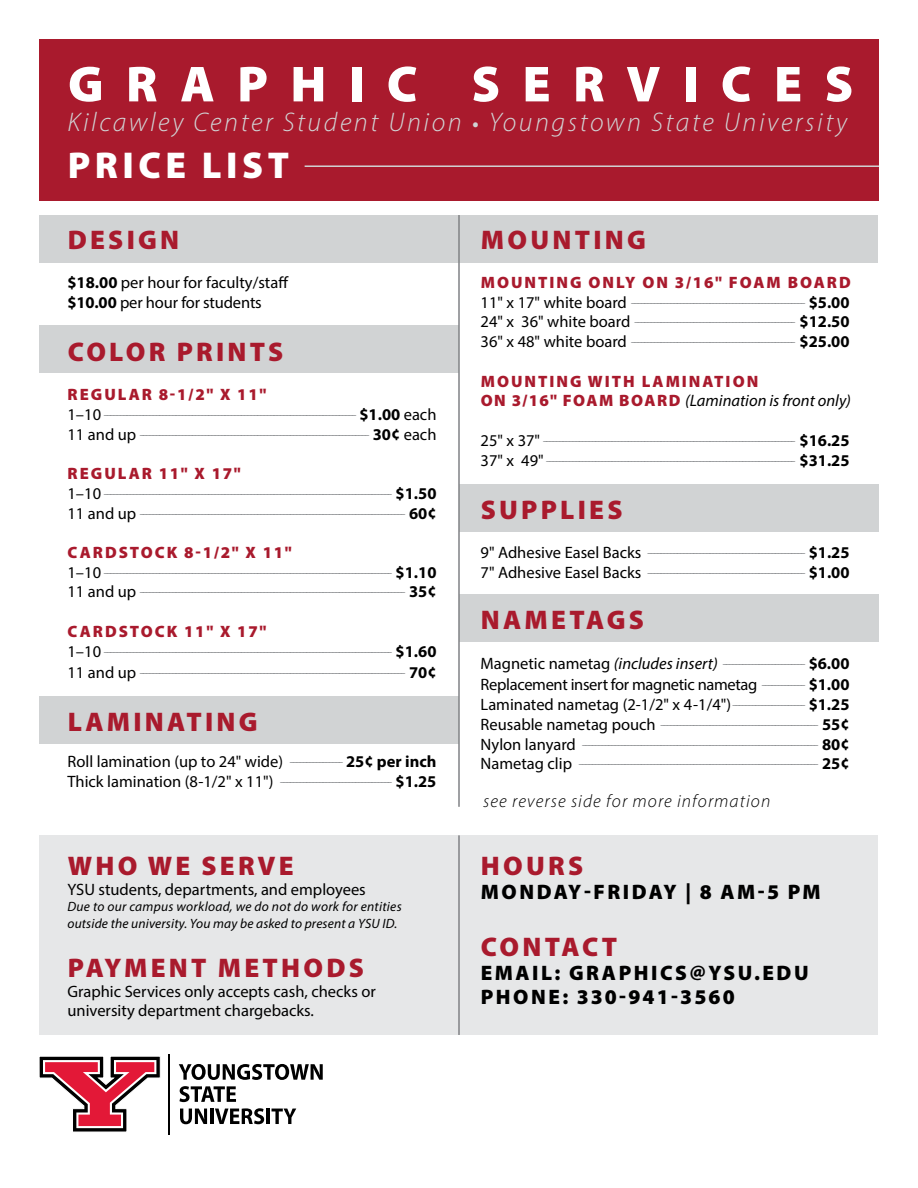
<style>
.page{position:relative;width:918px;height:1188px;background:#fff}
.page>*{position:absolute;margin:0;border:0;box-sizing:border-box;transform-origin:0 0}
.t1{font:900 51px "Myriad Pro";letter-spacing:.44em;color:#fff}
.t2{font:900 37.5px "Myriad Pro";letter-spacing:.12em;color:#fff}
.t3{font:900 27px "Myriad Pro";letter-spacing:.12em;color:#a91a2d}
.t4{font:italic 300 27px "Myriad Pro";letter-spacing:.095em;color:#d1d3d4}
.t5{font:900 21px/24px "Myriad Pro";letter-spacing:.12em;color:#000}
.t6{font:italic 300 18px "Myriad Pro";letter-spacing:.06em;color:#000}
.t7{font:300 16.5px/19.8px "Myriad Pro";color:#808285}
.t8{font:16.5px/19.8px "Myriad Pro";color:#000}
.t9{font:16.5px/21.6px "Myriad Pro";letter-spacing:-.02em;color:#000}
.t10{font:900 16.5px/19.8px "Myriad Pro";letter-spacing:.12em;color:#a91a2d}
.t11{font:italic 13.5px/16.2px "Myriad Pro";letter-spacing:.01em;color:#000}
.s1{font-weight:700}
.s2{font-weight:900;color:#a91a2d}
.s3{font-weight:400;color:#000}
.s4{font-weight:700;color:#000}
.s5{font-weight:300;color:#808285}
.s6{font-weight:400;font-style:italic;color:#000}
.s7{font-style:italic}
</style>
<div class="page">
<div style="left:39px;top:835px;width:839px;height:200px;background:#e6e7e8"></div>
<div style="left:39px;top:215px;width:839px;height:47px;background:#d1d3d4"></div>
<div style="left:39px;top:326px;width:419px;height:47px;background:#d1d3d4"></div>
<div style="left:39px;top:696px;width:419px;height:47px;background:#d1d3d4"></div>
<div style="left:460px;top:485px;width:419px;height:47px;background:#d1d3d4"></div>
<div style="left:460px;top:595px;width:419px;height:47px;background:#d1d3d4"></div>
<hr style="left:458px;top:215px;width:2px;height:592px;background:#808285">
<div style="left:39px;top:39px;width:840px;height:161px;background:#a91a2d"></div>
<hr style="left:169px;top:1054px;width:1px;height:80px;background:#000">
<hr style="left:305px;top:165px;width:574px;height:2px;background:#d1d3d4">
<hr style="left:458px;top:835px;width:2px;height:200px;background:#808285">
<svg style="left:39px;top:1056px;width:121px;height:76px"></svg>
<svg style="left:179px;top:1064px;width:144px;height:16px"></svg>
<svg style="left:179px;top:1086px;width:57px;height:16px"></svg>
<svg style="left:180px;top:1109px;width:27px;height:15px"></svg>
<hr style="left:210px;top:1109px;width:3px;height:15px;background:#000">
<svg style="left:215px;top:1108px;width:49px;height:16px"></svg>
<hr style="left:266px;top:1109px;width:4px;height:15px;background:#000">
<svg style="left:272px;top:1109px;width:24px;height:15px"></svg>
<p class="t1" style="left:68px;top:50px;width:787px">GRAPHIC SERVICES</p>
<p class="t4" style="left:68px;top:106px;width:781px">Kilcawley Center Student Union <sup>.</sup> Youngstown State University</p>
<p class="t2" style="left:68px;top:140px;width:223px">PRICE LIST</p>
<p class="t3" style="left:68px;top:221px;width:113px">DESIGN</p>
<p class="t8" style="left:68px;top:272px;width:222px"><span class="s1">$18.00</span> per hour for faculty/staf <span class="s1">$10.00</span> per hour for students</p>
<p class="t3" style="left:68px;top:334px;width:217px">COLOR PRINTS</p>
<p class="t7" style="left:67px;top:384px;width:371px"><span class="s2">REGULAR 8-1/2" X 11"<br></span><span class="s3">1–10</span> ----------------------------------------------------------------------------- <span class="s4">$1.00</span> <span class="s3">each<br>11 and up</span> ---------------------------------------------------------------------- <span class="s4">30¢</span> <span class="s3">each</span></p>
<p class="t7" style="left:67px;top:463px;width:371px"><span class="s2">REGULAR 11" X 17"<br></span><span class="s3">1–10</span> ---------------------------------------------------------------------------------------- <span class="s4">$1.50<br></span><span class="s3">11 and up</span> --------------------------------------------------------------------------------- <span class="s4">60¢</span></p>
<p class="t7" style="left:67px;top:542px;width:371px"><span class="s2">CARDSTOCK 8-1/2" X 11"<br></span><span class="s3">1–10</span> ---------------------------------------------------------------------------------------- <span class="s4">$1.10<br></span><span class="s3">11 and up</span> --------------------------------------------------------------------------------- <span class="s4">35¢</span></p>
<p class="t7" style="left:67px;top:621px;width:371px"><span class="s2">CARDSTOCK 11" X 17"<br></span><span class="s3">1–10</span> ---------------------------------------------------------------------------------------- <span class="s4">$1.60</span></p>
<p class="t7" style="left:67px;top:663px;width:371px"><span class="s3">11 and up</span> --------------------------------------------------------------------------------- <span class="s4">70¢</span></p>
<p class="t3" style="left:68px;top:704px;width:191px">LAMINATING</p>
<p class="t8" style="left:67px;top:752px;width:371px">Roll lamination (up to 24" wide) <span class="s5">----------------</span> <span class="s1">25¢ per inch<br></span>Thick lamination (8-1/2" x 11") <span class="s5">----------------------------------</span> <span class="s1">$1.25</span></p>
<p class="t3" style="left:68px;top:848px;width:228px">WHO WE SERVE</p>
<p class="t8" style="left:68px;top:879px;width:300px">YSU students, departments, and employees</p>
<p class="t11" style="left:68px;top:898px;width:336px">Due to our campus workload, we do not do work for entities outside the university. You may be asked to present a YSU ID.</p>
<p class="t3" style="left:68px;top:950px;width:298px">PAYMENT METHODS</p>
<p class="t8" style="left:68px;top:981px;width:310px">Graphic Services only accepts cash, checks or university department chargebacks.</p>
<p class="t3" style="left:481px;top:221px;width:167px">MOUNTING</p>
<p class="t7" style="left:481px;top:272px;width:372px;text-align:justify"><span class="s2">MOUNTING ONLY ON 3/16" FOAM BOARD </span><span class="s3">11" x 17" white board</span> ----------------------------------------------------- <span class="s4">$5.00<br></span><span class="s3">24" x 36" white board</span> ------------------------------------------------- <span class="s4">$12.50<br></span><span class="s3">36" x 48" white board</span> -------------------------------------------------- <span class="s4">$25.00</span></p>
<p class="t10" style="left:481px;top:370px;width:372px">MOUNTING WITH LAMINATION<br>ON 3/16" FOAM BOARD <span class="s6">(Lamination is front only)</span></p>
<p class="t7" style="left:481px;top:430px;width:371px"><span class="s3">25" x 37"</span> ----------------------------------------------------------------------------- <span class="s4">$16.25<br></span><span class="s3">37" x 49"</span> ---------------------------------------------------------------------------- <span class="s4">$31.25</span></p>
<p class="t3" style="left:481px;top:491px;width:143px">SUPPLIES</p>
<p class="t7" style="left:481px;top:543px;width:371px"><span class="s3">9" Adhesive Easel Backs</span> ------------------------------------------------ <span class="s4">$1.25<br></span><span class="s3">7" Adhesive Easel Backs</span> ------------------------------------------------ <span class="s4">$1.00</span></p>
<p class="t3" style="left:481px;top:602px;width:165px">NAMETAGS</p>
<p class="t9" style="left:481px;top:652px;width:371px">Magnetic nametag <span class="s7">(includes insert)</span> <span class="s5">-------------------------</span> <span class="s1">$6.00<br></span>Replacement insert for magnetic nametag <span class="s5">-------------</span> <span class="s1">$1.00</span></p>
<p class="t7" style="left:481px;top:694px;width:371px;text-align:justify"><span class="s3">Laminated nametag (2-1/2" x 4-1/4")</span>---------------------- <span class="s4">$1.25<br></span><span class="s3">Reusable nametag pouch</span> ------------------------------------------------ <span class="s4">55¢ </span><span class="s3">Nylon lanyard</span> ------------------------------------------------------------------------ <span class="s4">80¢ </span><span class="s3">Nametag clip</span> ------------------------------------------------------------------------- <span class="s4">25¢</span></p>
<p class="t6" style="left:483px;top:790px;width:288px">see reverse side for more information</p>
<p class="t3" style="left:481px;top:848px;width:104px">HOURS</p>
<p class="t5" style="left:481px;top:879px;width:341px">MONDAY-FRIDAY | 8 AM-5 PM</p>
<p class="t3" style="left:481px;top:929px;width:138px">CONTACT</p>
<p class="t5" style="left:481px;top:960px;width:329px">EMAIL: GRAPHICS@YSU.EDU<br>PHONE: 330-941-3560</p>
</div>
